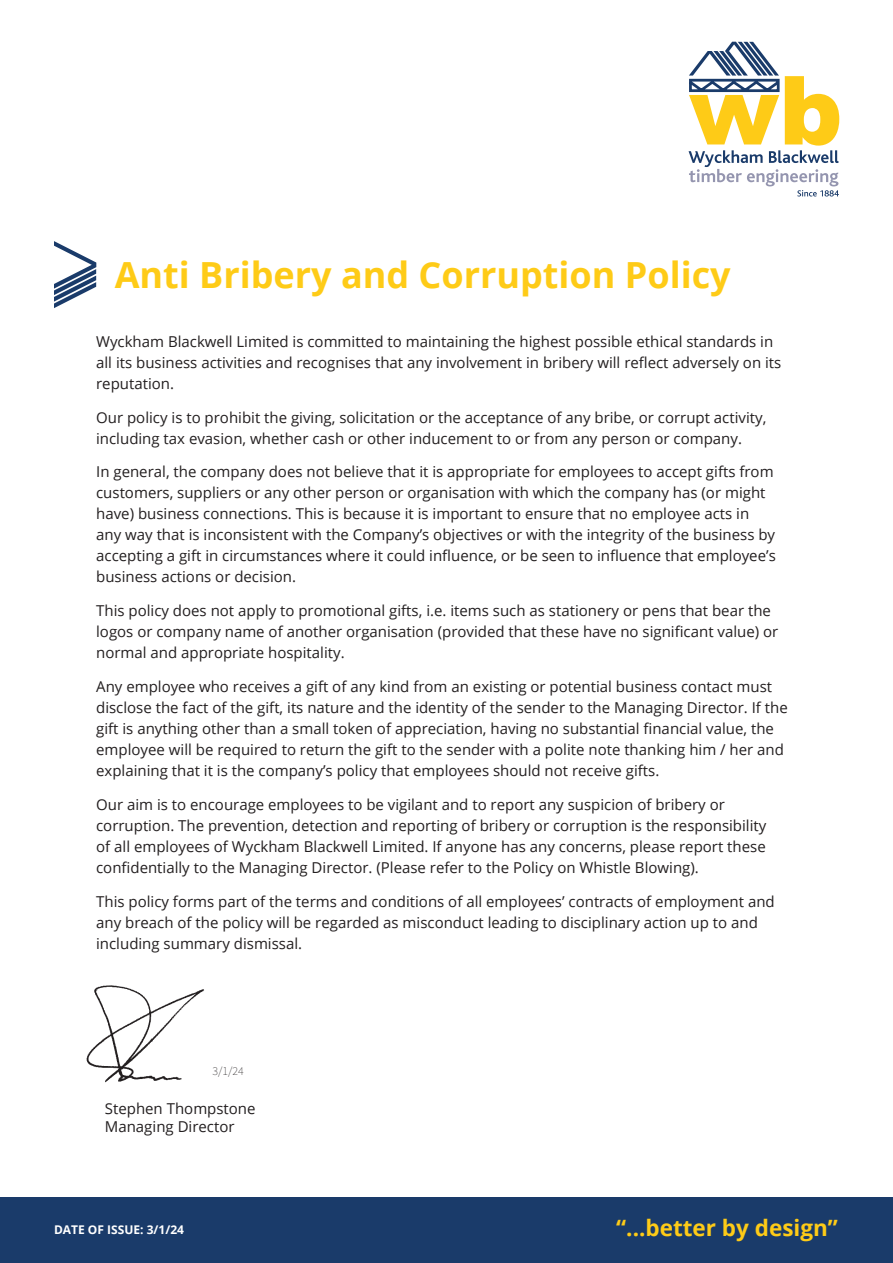
<style>
.page{position:relative;width:893px;height:1263px;background:#fff}
.page>*{position:absolute;margin:0;border:0;box-sizing:border-box;transform-origin:0 0}
.t1{font:700 36px "Open Sans";color:#fecb17}
.t2{font:700 22.5px "Open Sans";color:#fecb17}
.t3{font:15px/21px "Open Sans";color:#231f20}
.t4{font:700 12px "Open Sans";color:#fff}
.t5{font:200 12px "Source Sans Pro";color:#231f20}
</style>
<div class="page">
<svg style="left:54px;top:241px;width:42px;height:67px"></svg>
<div style="left:0;top:1197px;width:893px;height:66px;background:#1a3b6a"></div>
<svg style="left:689px;top:42px;width:150px;height:154px"></svg>
<img style="left:86px;top:985px;width:118px;height:98px">
<h1 class="t1" style="left:115px;top:249px;width:617px">Anti Bribery and Corruption Policy</h1>
<p class="t3" style="left:96px;top:331px;width:687px">Wyckham Blackwell Limited is committed to maintaining the highest possible ethical standards in all its business activities and recognises that any involvement in bribery will reflect adversely on its reputation.</p>
<p class="t3" style="left:96px;top:406px;width:672px">Our policy is to prohibit the giving, solicitation or the acceptance of any bribe, or corrupt activity, including tax evasion, whether cash or other inducement to or from any person or company.</p>
<p class="t3" style="left:96px;top:461px;width:681px">In general, the company does not believe that it is appropriate for employees to accept gifts from customers, suppliers or any other person or organisation with which the company has (or might have) business connections. This is because it is important to ensure that no employee acts in any way that is inconsistent with the Company’s objectives or with the integrity of the business by accepting a gift in circumstances where it could influence, or be seen to influence that employee’s business actions or decision.</p>
<p class="t3" style="left:96px;top:600px;width:684px">This policy does not apply to promotional gifts, i.e. items such as stationery or pens that bear the logos or company name of another organisation (provided that these have no significant value) or normal and appropriate hospitality.</p>
<p class="t3" style="left:96px;top:676px;width:693px">Any employee who receives a gift of any kind from an existing or potential business contact must disclose the fact of the gift, its nature and the identity of the sender to the Managing Director. If the gift is anything other than a small token of appreciation, having no substantial financial value, the employee will be required to return the gift to the sender with a polite note thanking him / her and explaining that it is the company’s policy that employees should not receive gifts.</p>
<p class="t3" style="left:96px;top:793px;width:672px">Our aim is to encourage employees to be vigilant and to report any suspicion of bribery or corruption. The prevention, detection and reporting of bribery or corruption is the responsibility of all employees of Wyckham Blackwell Limited. If anyone has any concerns, please report these confidentially to the Managing Director. (Please refer to the Policy on Whistle Blowing).</p>
<p class="t3" style="left:96px;top:890px;width:680px">This policy forms part of the terms and conditions of all employees’ contracts of employment and any breach of the policy will be regarded as misconduct leading to disciplinary action up to and including summary dismissal.</p>
<p class="t5" style="left:213px;top:1063px;width:33px">3/1/24</p>
<p class="t3" style="left:105px;top:1099px;width:152px;line-height:18px">Stephen Thompstone<br>Managing Director</p>
<p class="t4" style="left:54px;top:1221px;width:132px">DATE OF ISSUE: 3/1/24</p>
<h2 class="t2" style="left:616px;top:1212px;width:223px">“...better by design”</h2>
</div>
